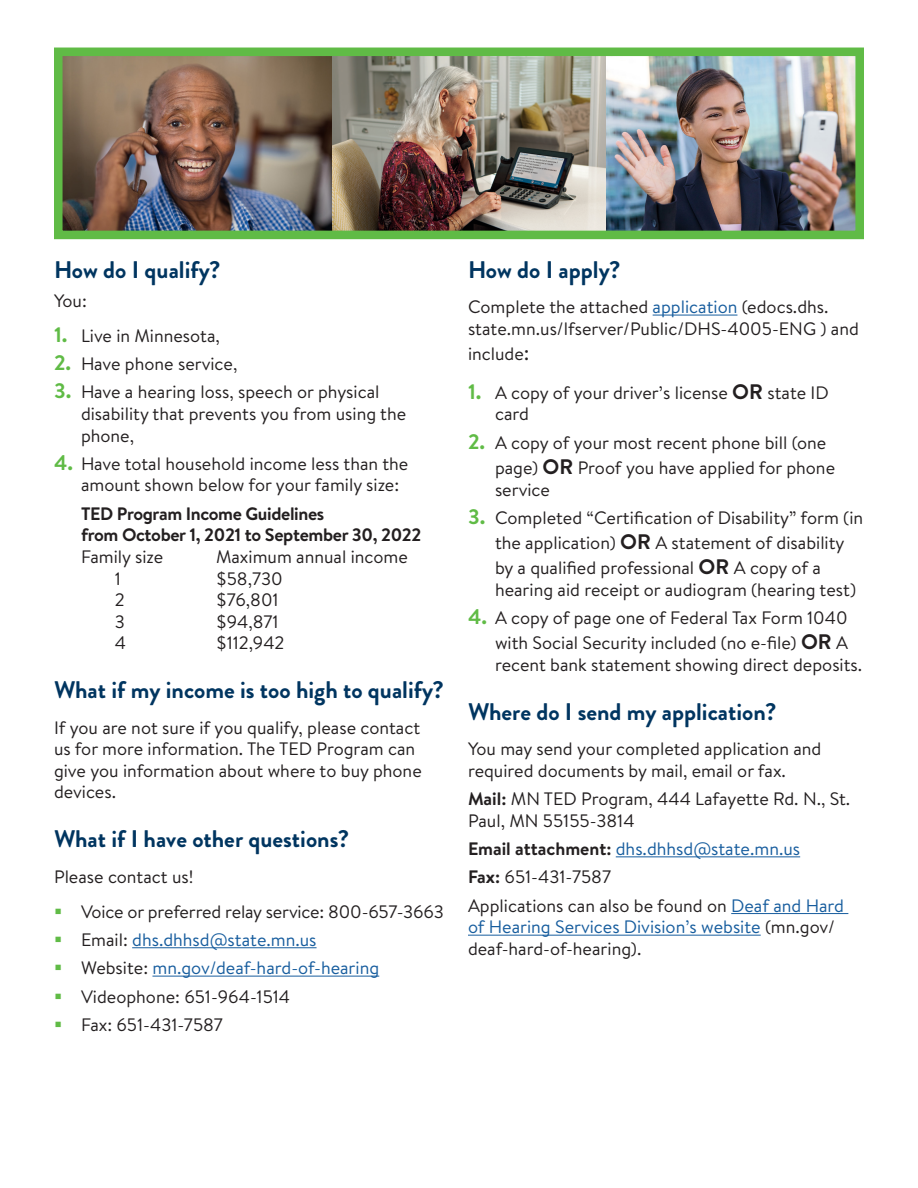
<style>
.page{position:relative;width:918px;height:1188px;background:#fff}
.page>*{position:absolute;margin:0;border:0;box-sizing:border-box;transform-origin:0 0}
.Header_2{font:700 24px "Brandon Grotesque";color:#003560}
.t1{font:18px/21.6px "Brandon Text";color:#231f20}
.t2{font:18px "Brandon Text";color:#175d9e}
.t3{font:700 18px "Brandon Text";letter-spacing:-.02em;color:#231f20}
.s1{font-weight:700;font-size:21px;color:#60bb46}
.s2{color:#231f20}
.s3{color:#175d9e}
.s4{font-size:21px}
.s5{font-weight:700;font-size:21px}
.s6{font-weight:700}
.s7{font-weight:700;color:#231f20}
</style>
<div class="page">
<hr style="left:653px;top:315px;width:84px;height:1px;background:#175d9e">
<hr style="left:616px;top:856px;width:184px;height:1px;background:#175d9e">
<hr style="left:731px;top:913px;width:117px;height:1px;background:#175d9e">
<hr style="left:468px;top:935px;width:293px;height:1px;background:#175d9e">
<hr style="left:132px;top:947px;width:185px;height:1px;background:#175d9e">
<hr style="left:152px;top:976px;width:227px;height:1px;background:#175d9e">
<img style="left:64px;top:58px;width:790px;height:171px">
<div style="left:54px;top:48px;width:810px;height:191px;border:9px solid #60bb46"></div>
<p class="Header_2" style="left:54px;top:253px;width:168px">How do I qualify?</p>
<p class="t1" style="left:54px;top:289px;width:34px">You:</p>
<p class="t1" style="left:54px;top:324px;width:167px"><span class="s1">1.</span> Live in Minnesota,</p>
<p class="t1" style="left:54px;top:352px;width:185px"><span class="s1">2.</span> Have phone service,</p>
<p class="t1" style="left:81px;top:381px;width:327px;text-indent:-27px"><span class="s1">3.</span> Have a hearing loss, speech or physical disability that prevents you from using the phone,</p>
<p class="t1" style="left:81px;top:452px;width:329px;text-indent:-27px"><span class="s1">4.</span> Have total household income less than the amount shown below for your family size:</p>
<p class="t3" style="left:81px;top:501px;width:245px">TED Program Income Guidelines</p>
<p class="t3" style="left:81px;top:523px;width:342px">from October 1, 2021 to September 30, 2022</p>
<p class="t1" style="left:81px;top:545px;width:84px">Family size</p>
<p class="t1" style="left:216px;top:545px;width:193px">Maximum annual income</p>
<p class="t1" style="left:115px;top:567px;width:8px">1</p>
<p class="t1" style="left:216px;top:567px;width:68px">$58,730</p>
<p class="t1" style="left:115px;top:589px;width:11px">2</p>
<p class="t1" style="left:216px;top:589px;width:64px">$76,801</p>
<p class="t1" style="left:115px;top:610px;width:12px">3</p>
<p class="t1" style="left:216px;top:610px;width:64px">$94,871</p>
<p class="t1" style="left:115px;top:632px;width:13px">4</p>
<p class="t1" style="left:216px;top:632px;width:70px">$112,942</p>
<p class="Header_2" style="left:54px;top:673px;width:391px">What if my income is too high to qualify?</p>
<p class="t1" style="left:54px;top:716px;width:369px">If you are not sure if you qualify, please contact us for more information. The TED Program can give you information about where to buy phone devices.</p>
<p class="Header_2" style="left:54px;top:822px;width:296px">What if I have other questions?</p>
<p class="t1" style="left:54px;top:865px;width:141px">Please contact us!</p>
<p class="t1" style="left:81px;top:900px;width:364px">Voice or preferred relay service: 800-657-3663</p>
<p class="t2" style="left:81px;top:927px;width:237px"><span class="s2">Email:</span> dhs.dhhsd@state.mn.us</p>
<p class="t2" style="left:81px;top:956px;width:300px"><span class="s2">Website:</span> mn.gov/deaf-hard-of-hearing</p>
<p class="t1" style="left:81px;top:985px;width:211px">Videophone: 651-964-1514</p>
<p class="t1" style="left:81px;top:1013px;width:144px">Fax: 651-431-7587</p>
<p class="Header_2" style="left:468px;top:253px;width:154px">How do I apply?</p>
<p class="t1" style="left:468px;top:296px;width:393px">Complete the attached <span class="s3">application</span> (edocs.dhs. state.mn.us/lfserver/Public/DHS-4005-ENG ) and</p>
<p class="t1" style="left:468px;top:342px;width:63px">include<span class="s4">:</span></p>
<p class="t1" style="left:495px;top:381px;width:335px;text-indent:-27px"><span class="s1">1.</span> A copy of your driver’s license <span class="s5">OR</span> state ID card</p>
<p class="t1" style="left:495px;top:429px;width:342px;line-height:25.2px;text-indent:-27px"><span class="s1">2.</span> A copy of your most recent phone bill (one page) <span class="s5">OR</span> Proof you have applied for phone</p>
<p class="t1" style="left:495px;top:478px;width:56px">service</p>
<p class="t1" style="left:495px;top:504px;width:370px;line-height:25.2px;text-indent:-27px"><span class="s1">3.</span> Completed “Certification of Disability” form (in the application) <span class="s5">OR</span> A statement of disability by a qualified professional <span class="s5">OR</span> A copy of a</p>
<p class="t1" style="left:495px;top:578px;width:363px">hearing aid receipt or audiogram (hearing test)</p>
<p class="t1" style="left:468px;top:605px;width:382px;line-height:25.2px;text-align:right"><span class="s1">4.</span> A copy of page one of Federal Tax Form 1040 with Social Security included (no e-file) <span class="s5">OR</span> A</p>
<p class="t1" style="left:495px;top:653px;width:369px">recent bank statement showing direct deposits.</p>
<p class="Header_2" style="left:468px;top:695px;width:310px">Where do I send my application?</p>
<p class="t1" style="left:468px;top:738px;width:355px">You may send your completed application and required documents by mail, email or fax.</p>
<p class="t1" style="left:468px;top:787px;width:384px"><span class="s6">Mail:</span> MN TED Program, 444 Lafayette Rd. N., St.<br>Paul, MN 55155-3814</p>
<p class="t2" style="left:468px;top:836px;width:334px"><span class="s7">Email attachment:</span> dhs.dhhsd@state.mn.us</p>
<p class="t1" style="left:468px;top:866px;width:145px"><span class="s6">Fax:</span> 651-431-7587</p>
<p class="t1" style="left:468px;top:894px;width:378px">Applications can also be found on <span class="s3">Deaf and Hard of Hearing Services Division’s website</span> (mn.gov/ deaf-hard-of-hearing).</p>
</div>
